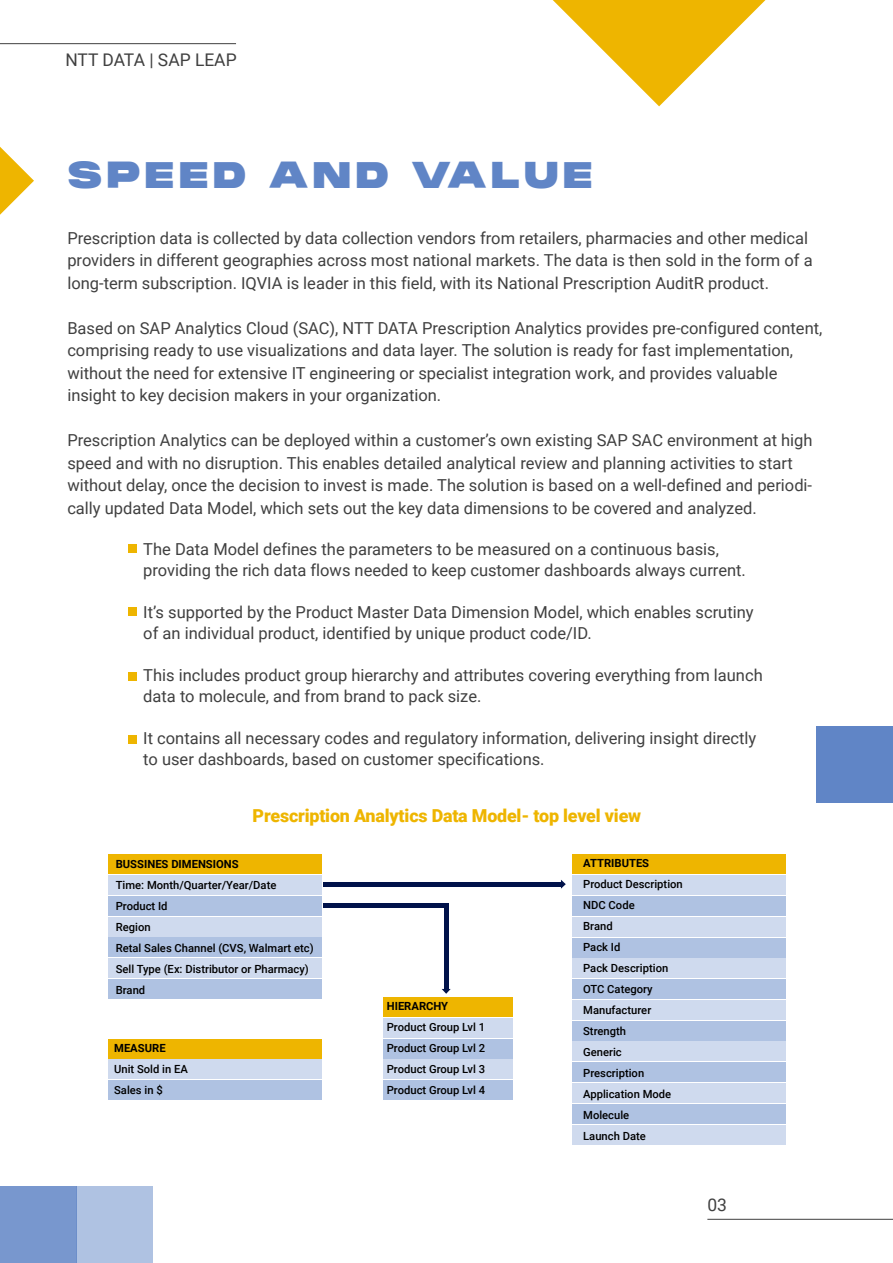
<style>
.page{position:relative;width:893px;height:1263px;background:#fff}
.page>*{position:absolute;margin:0;border:0;box-sizing:border-box;transform-origin:0 0}
.t1{font:800 36px "Monument Extended";letter-spacing:.09em;color:#6085c6}
.t2{font:900 17.85px "Roboto";letter-spacing:-.01em;color:#eeb500}
.t3{font:17.4px "Roboto";color:#404040}
.t4{font:16.5px/22.5px "Roboto";color:#404040}
.t5{font:500 11.25px/21px "Roboto";color:#000}
.t6{font:700 11.25px "Roboto";color:#000}
</style>
<div class="page">
<hr style="left:323px;top:882px;width:238px;height:4px;background:#00124a">
<svg style="left:561px;top:880px;width:5px;height:9px"></svg>
<hr style="left:323px;top:903px;width:125px;height:4px;background:#00124a">
<hr style="left:444px;top:903px;width:4px;height:86px;background:#00124a">
<svg style="left:442px;top:989px;width:9px;height:5px"></svg>
<div style="left:0;top:1186px;width:77px;height:77px;background:#7897ce"></div>
<div style="left:77px;top:1186px;width:76px;height:77px;background:#afc2e2"></div>
<div style="left:816px;top:726px;width:77px;height:77px;background:#6085c6"></div>
<hr style="left:707px;top:1219px;width:186px;height:1px;background:#404040">
<div style="left:128px;top:545px;width:8px;height:8px;background:#eeb500"></div>
<div style="left:128px;top:608px;width:8px;height:8px;background:#eeb500"></div>
<div style="left:128px;top:672px;width:8px;height:8px;background:#eeb500"></div>
<div style="left:128px;top:735px;width:8px;height:8px;background:#eeb500"></div>
<hr style="left:0;top:43px;width:236px;height:1px;background:#404040">
<div style="left:109px;top:875px;width:213px;height:20px;background:#cfdaee"></div>
<div style="left:109px;top:855px;width:213px;height:19px;background:#eeb500"></div>
<div style="left:109px;top:896px;width:213px;height:20px;background:#afc2e2"></div>
<div style="left:109px;top:1059px;width:213px;height:20px;background:#cfdaee"></div>
<div style="left:109px;top:1039px;width:213px;height:19px;background:#eeb500"></div>
<div style="left:109px;top:1080px;width:213px;height:20px;background:#afc2e2"></div>
<div style="left:109px;top:917px;width:213px;height:19px;background:#cfdaee"></div>
<div style="left:109px;top:937px;width:213px;height:20px;background:#afc2e2"></div>
<div style="left:109px;top:958px;width:213px;height:20px;background:#cfdaee"></div>
<div style="left:109px;top:979px;width:213px;height:19px;background:#afc2e2"></div>
<div style="left:572px;top:875px;width:213px;height:20px;background:#cfdaee"></div>
<div style="left:572px;top:855px;width:213px;height:19px;background:#eeb500"></div>
<div style="left:572px;top:896px;width:213px;height:20px;background:#afc2e2"></div>
<div style="left:572px;top:917px;width:213px;height:20px;background:#cfdaee"></div>
<div style="left:572px;top:938px;width:213px;height:19px;background:#afc2e2"></div>
<div style="left:572px;top:958px;width:213px;height:20px;background:#cfdaee"></div>
<div style="left:572px;top:979px;width:213px;height:20px;background:#afc2e2"></div>
<div style="left:572px;top:1000px;width:213px;height:20px;background:#cfdaee"></div>
<div style="left:572px;top:1021px;width:213px;height:19px;background:#afc2e2"></div>
<div style="left:572px;top:1041px;width:213px;height:20px;background:#cfdaee"></div>
<div style="left:572px;top:1062px;width:213px;height:20px;background:#afc2e2"></div>
<div style="left:572px;top:1083px;width:213px;height:20px;background:#cfdaee"></div>
<div style="left:572px;top:1104px;width:213px;height:19px;background:#afc2e2"></div>
<div style="left:572px;top:1125px;width:213px;height:19px;background:#cfdaee"></div>
<div style="left:383px;top:1018px;width:129px;height:20px;background:#cfdaee"></div>
<div style="left:383px;top:997px;width:129px;height:20px;background:#eeb500"></div>
<div style="left:383px;top:1039px;width:129px;height:19px;background:#afc2e2"></div>
<div style="left:383px;top:1059px;width:129px;height:20px;background:#cfdaee"></div>
<div style="left:383px;top:1080px;width:129px;height:20px;background:#afc2e2"></div>
<svg style="left:0;top:147px;width:34px;height:68px"></svg>
<svg style="left:553px;top:0;width:212px;height:106px"></svg>
<p class="t3" style="left:65px;top:48px;width:173px">NTT DATA | SAP LEAP</p>
<h1 class="t1" style="left:67px;top:150px;width:528px">SPEED AND VALUE</h1>
<p class="t4" style="left:67px;top:226px;width:747px">Prescription data is collected by data collection vendors from retailers, pharmacies and other medical providers in different geographies across most national markets. The data is then sold in the form of a long-term subscription. IQVIA is leader in this field, with its National Prescription AuditR product.</p>
<p class="t4" style="left:67px;top:316px;width:757px">Based on SAP Analytics Cloud (SAC), NTT DATA Prescription Analytics provides pre-configured content, comprising ready to use visualizations and data layer. The solution is ready for fast implementation, without the need for extensive IT engineering or specialist integration work, and provides valuable insight to key decision makers in your organization.</p>
<p class="t4" style="left:67px;top:428px;width:747px">Prescription Analytics can be deployed within a customer’s own existing SAP SAC environment at high speed and with no disruption. This enables detailed analytical review and planning activities to start without delay, once the decision to invest is made. The solution is based on a well-defined and periodi&shy;cally updated Data Model, which sets out the key data dimensions to be covered and analyzed.</p>
<p class="t4" style="left:143px;top:538px;width:604px;line-height:21px">The Data Model defines the parameters to be measured on a continuous basis, providing the rich data flows needed to keep customer dashboards always current.</p>
<p class="t4" style="left:143px;top:601px;width:612px;line-height:21px">It’s supported by the Product Master Data Dimension Model, which enables scrutiny of an individual product, identified by unique product code/ID.</p>
<p class="t4" style="left:143px;top:664px;width:621px;line-height:21px">This includes product group hierarchy and attributes covering everything from launch data to molecule, and from brand to pack size.</p>
<p class="t4" style="left:143px;top:727px;width:614px;line-height:21px">It contains all necessary codes and regulatory information, delivering insight directly to user dashboards, based on customer specifications.</p>
<p class="t2" style="left:253px;top:803px;width:390px">Prescription Analytics Data Model- top level view</p>
<p class="t6" style="left:116px;top:856px;width:124px">BUSSINES DIMENSIONS</p>
<p class="t5" style="left:116px;top:874px;width:199px">Time: Month/Quarter/Year/Date<br>Product Id<br>Region<br>Retal Sales Channel (CVS, Walmart etc)<br>Sell Type (Ex: Distributor or Pharmacy)<br>Brand</p>
<p class="t6" style="left:114px;top:1040px;width:53px">MEASURE</p>
<p class="t5" style="left:114px;top:1058px;width:75px">Unit Sold in EA<br>Sales in $</p>
<p class="t6" style="left:387px;top:998px;width:63px">HIERARCHY</p>
<p class="t5" style="left:387px;top:1016px;width:100px;text-align:justify">Product Group Lvl 1<br>Product Group Lvl 2<br>Product Group Lvl 3<br>Product Group Lvl 4</p>
<p class="t6" style="left:583px;top:855px;width:68px">ATTRIBUTES</p>
<p class="t5" style="left:583px;top:873px;width:101px">Product Description<br>NDC Code<br>Brand<br>Pack Id<br>Pack Description<br>OTC Category<br>Manufacturer<br>Strength<br>Generic<br>Prescription<br>Application Mode<br>Molecule<br>Launch Date</p>
<p class="t3" style="left:707px;top:1193px;width:21px">03</p>
</div>
